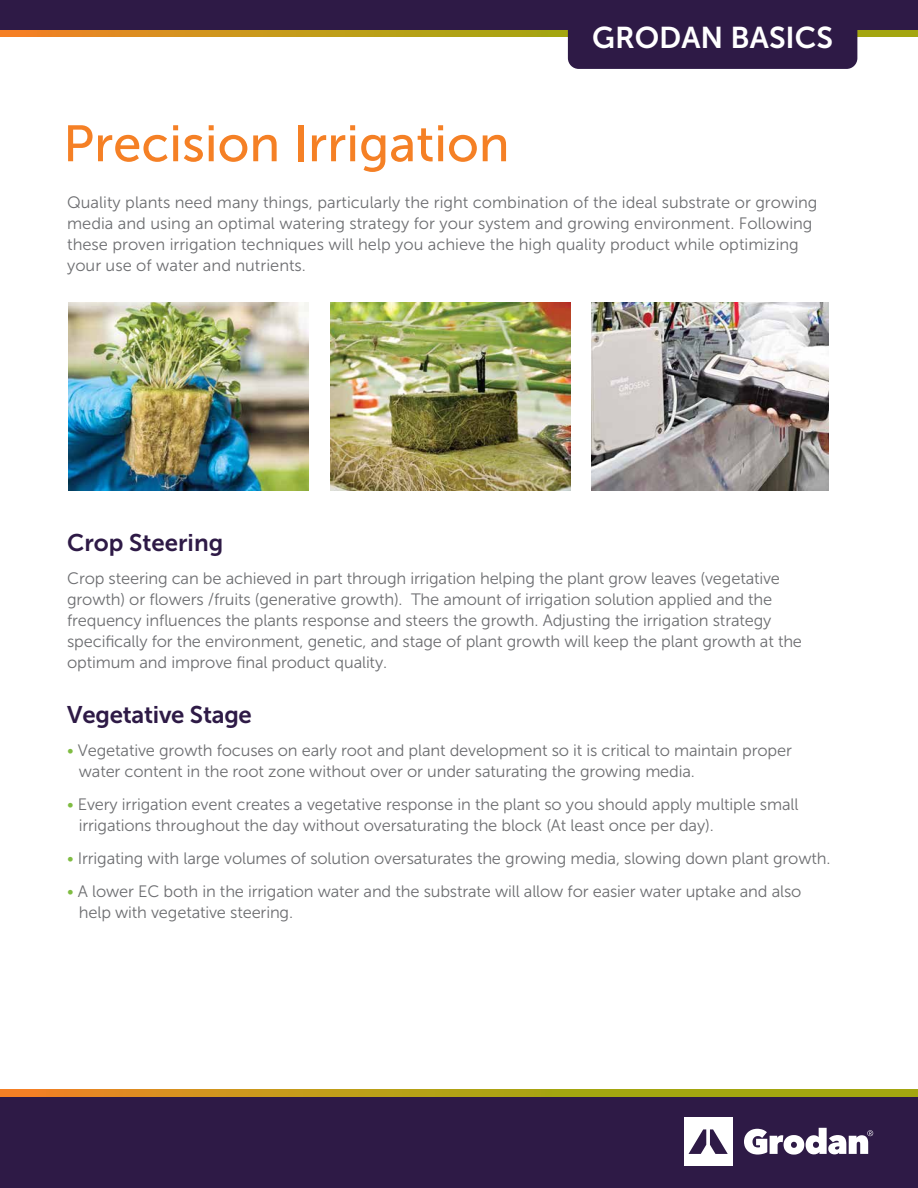
<style>
.page{position:relative;width:918px;height:1188px;background:#fff}
.page>*{position:absolute;margin:0;border:0;box-sizing:border-box;transform-origin:0 0}
.t1{font:51px "Museo Sans 500";color:#f58025}
.t2{font:30px "Museo Sans 700";color:#fff}
.t3{font:24px "Museo Sans 700";letter-spacing:-.01em;color:#2e1a46}
.t4{font:16.5px/21px "Museo Sans 300";letter-spacing:-.01em;color:#6d6e71}
.s1{color:#7fbc42}
</style>
<div class="page">
<svg style="left:0;top:30px;width:918px;height:7px;background:#c5981a"></svg>
<div style="left:0;top:0;width:918px;height:30px;background:#2e1a46"></div>
<div style="left:568px;top:30px;width:289px;height:39px;background:#2e1a46"></div>
<img style="left:68px;top:303px;width:241px;height:187px">
<img style="left:591px;top:303px;width:237px;height:187px">
<img style="left:330px;top:303px;width:241px;height:187px">
<svg style="left:0;top:1089px;width:918px;height:8px;background:#bb9c17"></svg>
<div style="left:0;top:1097px;width:918px;height:91px;background:#2e1a46"></div>
<div style="left:684px;top:1117px;width:49px;height:49px;background:#fff"></div>
<svg style="left:689px;top:1129px;width:39px;height:25px"></svg>
<svg style="left:744px;top:1128px;width:129px;height:27px"></svg>
<h1 class="t1" style="left:63px;top:116px;width:448px">Precision Irrigation</h1>
<h2 class="t2" style="left:592px;top:21px;width:242px">GRODAN BASICS</h2>
<p class="t4" style="left:67px;top:192px;width:752px">Quality plants need many things, particularly the right combination of the ideal substrate or growing media and using an optimal watering strategy for your system and growing environment. Following these proven irrigation techniques will help you achieve the high quality product while optimizing your use of water and nutrients.</p>
<h3 class="t3" style="left:67px;top:529px;width:158px">Crop Steering</h3>
<p class="t4" style="left:67px;top:568px;width:736px">Crop steering can be achieved in part through irrigation helping the plant grow leaves (vegetative growth) or flowers /fruits (generative growth). The amount of irrigation solution applied and the frequency influences the plants response and steers the growth. Adjusting the irrigation strategy specifically for the environment, genetic, and stage of plant growth will keep the plant growth at the optimum and improve final product quality.</p>
<h3 class="t3" style="left:67px;top:701px;width:186px">Vegetative Stage</h3>
<p class="t4" style="left:79px;top:740px;width:715px;text-indent:-12px"><span class="s1">•</span> Vegetative growth focuses on early root and plant development so it is critical to maintain proper water content in the root zone without over or under saturating the growing media.</p>
<p class="t4" style="left:79px;top:794px;width:721px;text-indent:-12px"><span class="s1">•</span> Every irrigation event creates a vegetative response in the plant so you should apply multiple small irrigations throughout the day without oversaturating the block (At least once per day).</p>
<p class="t4" style="left:67px;top:848px;width:765px"><span class="s1">•</span> Irrigating with large volumes of solution oversaturates the growing media, slowing down plant growth.</p>
<p class="t4" style="left:79px;top:881px;width:724px;text-indent:-12px"><span class="s1">•</span> A lower EC both in the irrigation water and the substrate will allow for easier water uptake and also help with vegetative steering.</p>
</div>
